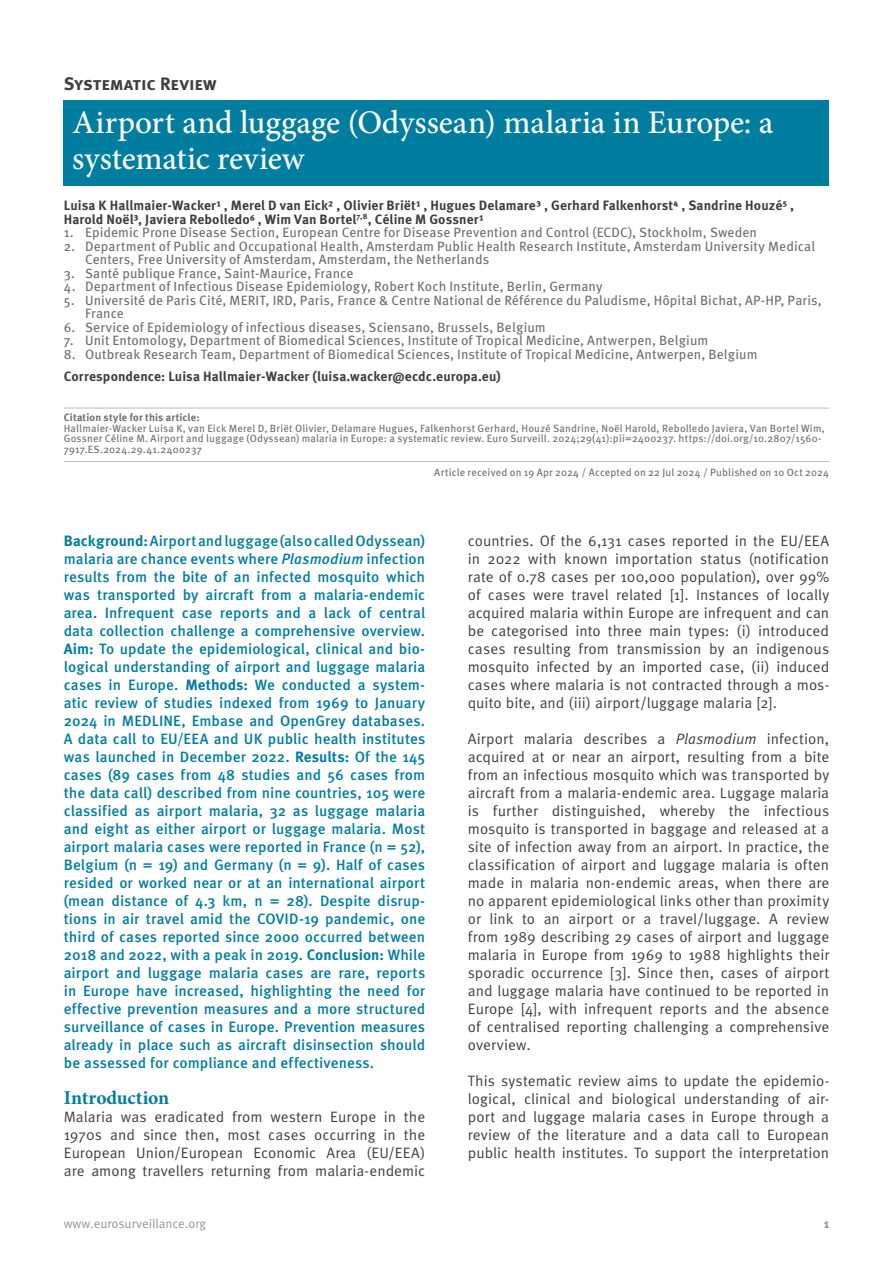
<style>
.page{position:relative;width:893px;height:1263px;background:#fff}
.page>*{position:absolute;margin:0;border:0;box-sizing:border-box;transform-origin:0 0}
.t1{font:500 33px/36px "Minion Pro";letter-spacing:-.005em;color:#fff}
.t2{font:700 19.5px "Minion Pro";letter-spacing:-.005em;color:#007d9f}
.t3{font:700 18px "Meta Pro";letter-spacing:.005em;color:#3e3e3f}
.t4{font:15px/18px "Meta Pro";color:#3e3e3f;text-align:justify}
.t5{font:500 15px/18px "Meta Pro";letter-spacing:.005em;color:#007d9f;text-align:justify}
.t6{font:13.5px/13.5px "Meta Pro";letter-spacing:.01em;color:#6c6d70}
.t7{font:700 13.5px/13.5px "Meta Pro";letter-spacing:.005em;color:#3e3e3f}
.t8{font:12.75px "Meta Pro";color:#939598}
.t9{font:700 12.75px "Meta Pro";color:#939598}
.t10{font:10.5px/10.5px "Meta Pro";letter-spacing:.015em;color:#6c6d70}
.t11{font:700 10.5px "Meta Pro";letter-spacing:.015em;color:#6c6d70}
.s1{font-weight:700}
.s2{font-style:italic}
</style>
<div class="page">
<hr style="left:64px;top:408px;width:765px;height:1px;background:#bcbdc0">
<hr style="left:64px;top:461px;width:765px;height:1px;background:#bcbdc0">
<div style="left:64px;top:100px;width:765px;height:86px;background:#007d9f"></div>
<p class="t3" style="left:64px;top:72px;width:154px">Systematic Review</p>
<h1 class="t1" style="left:72px;top:104px;width:703px">Airport and luggage (Odyssean) malaria in Europe: a systematic review</h1>
<p class="t7" style="left:64px;top:199px;width:732px">Luisa K Hallmaier-Wacker¹ , Merel D van Eick² , Olivier Briët¹ , Hugues Delamare³ , Gerhard Falkenhorst⁴ , Sandrine Houzé⁵ ,<br>Harold Noël³, Javiera Rebolledo⁶ , Wim Van Bortel<sup>7,8</sup>, Céline M Gossner¹</p>
<p class="t6" style="left:64px;top:226px;width:695px">1. Epidemic Prone Disease Section, European Centre for Disease Prevention and Control (ECDC), Stockholm, Sweden</p>
<p class="t6" style="left:85px;top:240px;width:731px;text-indent:-21px">2. Department of Public and Occupational Health, Amsterdam Public Health Research Institute, Amsterdam University Medical<br>Centers, Free University of Amsterdam, Amsterdam, the Netherlands</p>
<p class="t6" style="left:64px;top:267px;width:291px">3. Santé publique France, Saint-Maurice, France</p>
<p class="t6" style="left:64px;top:280px;width:540px">4. Department of Infectious Disease Epidemiology, Robert Koch Institute, Berlin, Germany</p>
<p class="t6" style="left:85px;top:294px;width:738px;text-indent:-21px">5. Université de Paris Cité, MERIT, IRD, Paris, France &amp; Centre National de Référence du Paludisme, Hôpital Bichat, AP-HP, Paris,<br>France</p>
<p class="t6" style="left:64px;top:321px;width:483px">6. Service of Epidemiology of infectious diseases, Sciensano, Brussels, Belgium</p>
<p class="t6" style="left:64px;top:334px;width:646px">7. Unit Entomology, Department of Biomedical Sciences, Institute of Tropical Medicine, Antwerpen, Belgium</p>
<p class="t6" style="left:64px;top:348px;width:695px">8. Outbreak Research Team, Department of Biomedical Sciences, Institute of Tropical Medicine, Antwerpen, Belgium</p>
<p class="t7" style="left:64px;top:370px;width:438px">Correspondence: Luisa Hallmaier-Wacker (luisa.wacker@ecdc.europa.eu)</p>
<p class="t11" style="left:64px;top:411px;width:137px">Citation style for this article:</p>
<p class="t10" style="left:64px;top:423px;width:762px">Hallmaier-Wacker Luisa K, van Eick Merel D, Briët Olivier, Delamare Hugues, Falkenhorst Gerhard, Houzé Sandrine, Noël Harold, Rebolledo Javiera, Van Bortel Wim,<br>Gossner Céline M. Airport and luggage (Odyssean) malaria in Europe: a systematic review. Euro Surveill. 2024;29(41):pii=2400237. https://doi.org/10.2807/1560-<br>7917.ES.2024.29.41.2400237</p>
<p class="t10" style="left:434px;top:467px;width:396px">Article received on 19 Apr 2024 / Accepted on 22 Jul 2024 / Published on 10 Oct 2024</p>
<p class="t5" style="left:64px;top:532px;width:363px"><span class="s1">Background:</span> Airport and luggage (also called Odyssean) malaria are chance events where <span class="s2">Plasmodium</span> infection results from the bite of an infected mosquito which was transported by aircraft from a malaria-endemic area. Infrequent case reports and a lack of central data collection challenge a comprehensive overview.<br><span class="s1">Aim:</span> To update the epidemiological, clinical and bio&shy;logical understanding of airport and luggage malaria cases in Europe. <span class="s1">Methods:</span> We conducted a system&shy;atic review of studies indexed from 1969 to January 2024 in MEDLINE, Embase and OpenGrey databases.<br>A data call to EU/EEA and UK public health institutes was launched in December 2022. <span class="s1">Results:</span> Of the 145 cases (89 cases from 48 studies and 56 cases from the data call) described from nine countries, 105 were classified as airport malaria, 32 as luggage malaria and eight as either airport or luggage malaria. Most airport malaria cases were reported in France (n = 52), Belgium (n = 19) and Germany (n = 9). Half of cases resided or worked near or at an international airport (mean distance of 4.3 km, n = 28). Despite disrup&shy;tions in air travel amid the COVID-19 pandemic, one third of cases reported since 2000 occurred between 2018 and 2022, with a peak in 2019. <span class="s1">Conclusion:</span> While airport and luggage malaria cases are rare, reports in Europe have increased, highlighting the need for effective prevention measures and a more structured surveillance of cases in Europe. Prevention measures already in place such as aircraft disinsection should be assessed for compliance and effectiveness.</p>
<h2 class="t2" style="left:64px;top:1084px;width:107px">Introduction</h2>
<p class="t4" style="left:64px;top:1108px;width:363px">Malaria was eradicated from western Europe in the 1970s and since then, most cases occurring in the European Union/European Economic Area (EU/EEA) are among travellers returning from malaria-endemic</p>
<p class="t4" style="left:468px;top:532px;width:363px">countries. Of the 6,131 cases reported in the EU/EEA in 2022 with known importation status (notification rate of 0.78 cases per 100,000 population), over 99% of cases were travel related [1]. Instances of locally acquired malaria within Europe are infrequent and can be categorised into three main types: (i) introduced cases resulting from transmission by an indigenous mosquito infected by an imported case, (ii) induced cases where malaria is not contracted through a mos&shy;quito bite, and (iii) airport/luggage malaria [2].</p>
<p class="t4" style="left:468px;top:730px;width:363px">Airport malaria describes a <span class="s2">Plasmodium</span> infection, acquired at or near an airport, resulting from a bite from an infectious mosquito which was transported by aircraft from a malaria-endemic area. Luggage malaria is further distinguished, whereby the infectious mosquito is transported in baggage and released at a site of infection away from an airport. In practice, the classification of airport and luggage malaria is often made in malaria non-endemic areas, when there are no apparent epidemiological links other than proximity or link to an airport or a travel/luggage. A review from 1989 describing 29 cases of airport and luggage malaria in Europe from 1969 to 1988 highlights their sporadic occurrence [3]. Since then, cases of airport and luggage malaria have continued to be reported in Europe [4], with infrequent reports and the absence of centralised reporting challenging a comprehensive overview.</p>
<p class="t4" style="left:468px;top:1072px;width:363px">This systematic review aims to update the epidemio&shy;logical, clinical and biological understanding of air&shy;port and luggage malaria cases in Europe through a review of the literature and a data call to European public health institutes. To support the interpretation</p>
<p class="t8" style="left:64px;top:1215px;width:144px">www.eurosurveillance.org</p>
<p class="t9" style="left:824px;top:1215px;width:7px">1</p>
</div>
